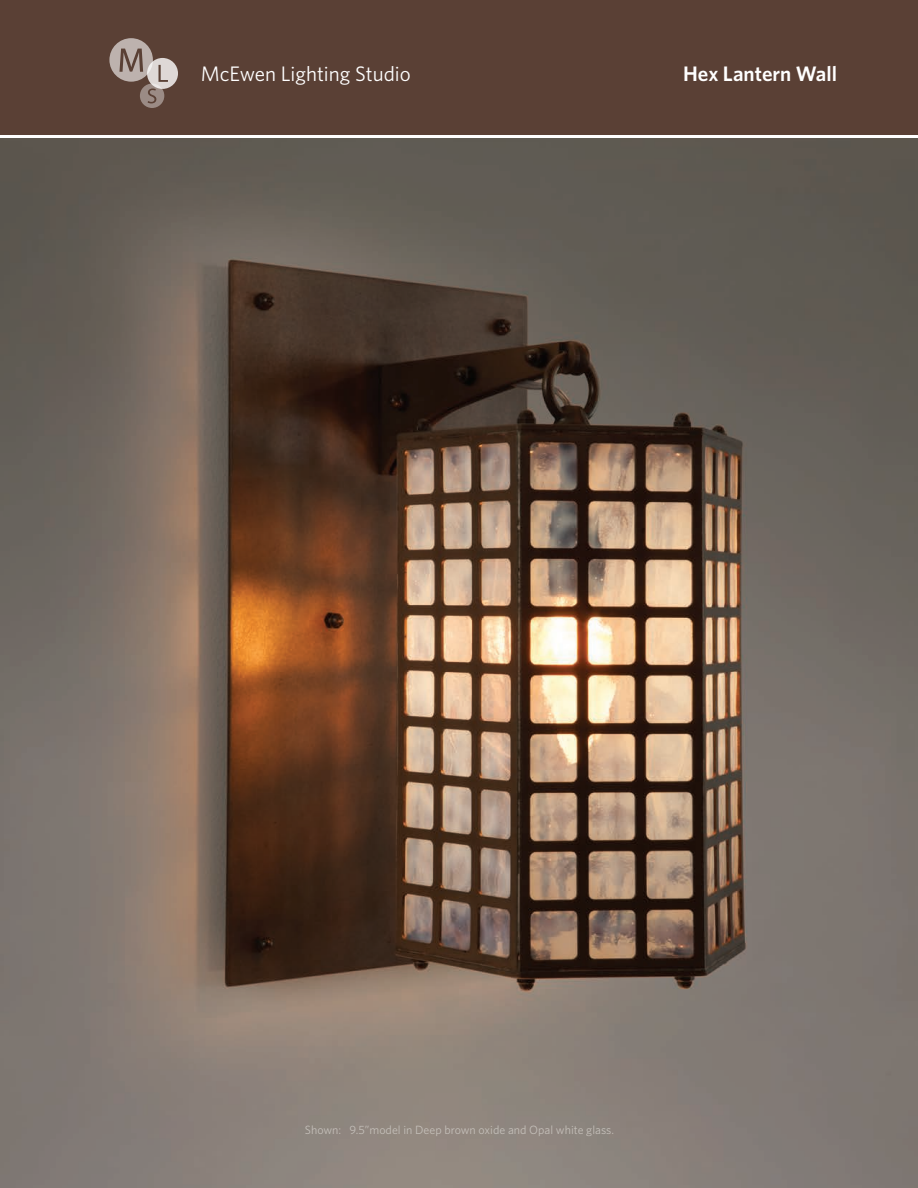
<style>
.page{position:relative;width:918px;height:1188px;background:#fff}
.page>*{position:absolute;margin:0;border:0;box-sizing:border-box;transform-origin:0 0}
.t1{font:21px "Whitney HTF";color:#fff}
.t2{font:600 21px "Whitney HTF";color:#fff}
.t3{font:12px "Whitney HTF";color:#c4bfb9}
</style>
<div class="page">
<div style="left:0;top:0;width:918px;height:135px;background:#5a4035"></div>
<svg style="left:109px;top:38px;width:69px;height:70px"></svg>
<img style="left:0;top:138px;width:918px;height:1050px">
<h1 class="t1" style="left:201px;top:61px;width:212px">McEwen Lighting Studio</h1>
<p class="t2" style="left:683px;top:61px;width:155px">Hex Lantern Wall</p>
<p class="t3" style="left:305px;top:1123px;width:311px">Shown: 9.5”model in Deep brown oxide and Opal white glass.</p>
</div>
